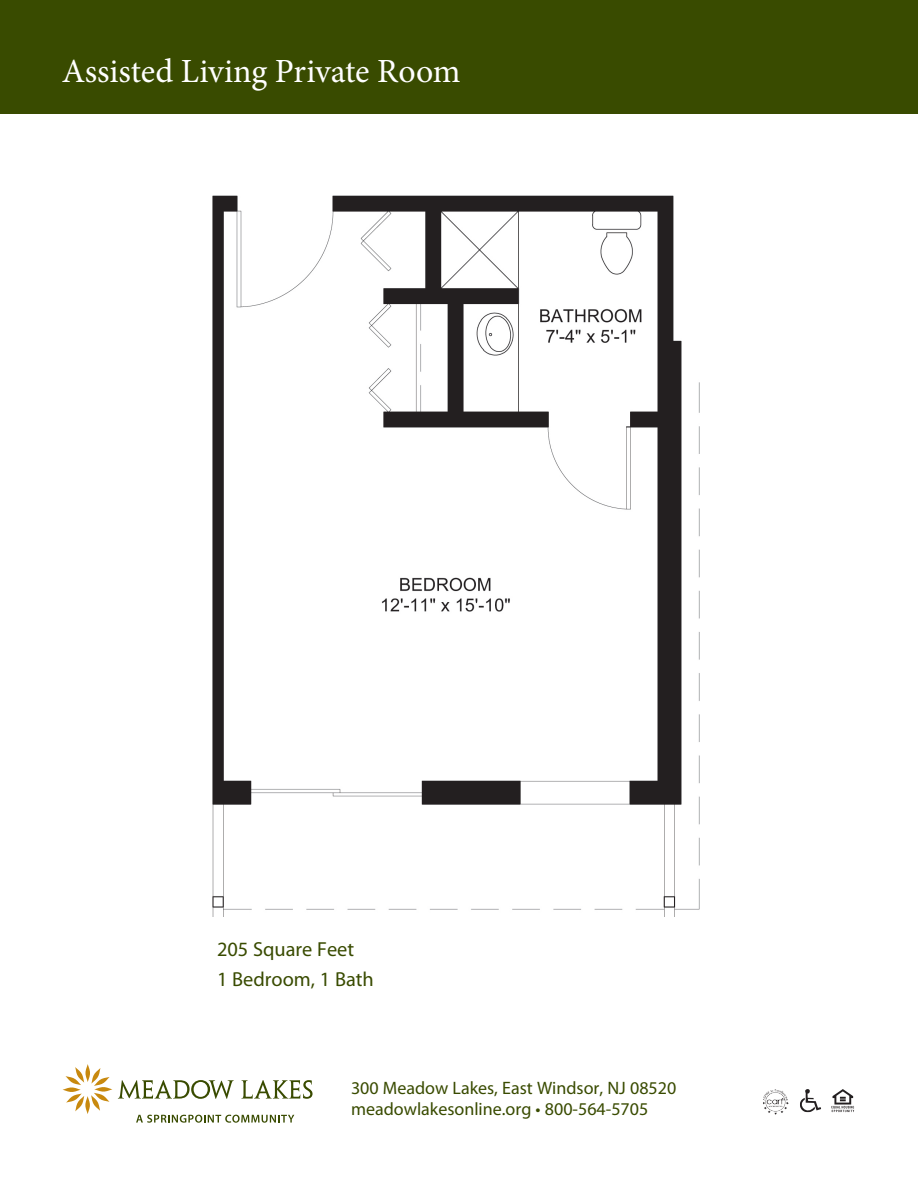
<style>
.page{position:relative;width:918px;height:1188px;background:#fff}
.page>*{position:absolute;margin:0;border:0;box-sizing:border-box;transform-origin:0 0}
.t1{font:33.9px "Minion Pro";letter-spacing:-.005em;color:#fff}
.t2{font:20.4px/29.5px "Myriad Pro";color:#394b00}
.t3{font:18px/21.8px "Myriad Pro";color:#394b00}
</style>
<div class="page">
<div style="left:0;top:0;width:918px;height:114px;background:#394b00"></div>
<svg style="left:85px;top:1064px;width:5px;height:18px"></svg>
<svg style="left:66px;top:1067px;width:18px;height:18px"></svg>
<svg style="left:63px;top:1087px;width:18px;height:5px"></svg>
<svg style="left:66px;top:1094px;width:18px;height:17px"></svg>
<svg style="left:85px;top:1096px;width:5px;height:18px"></svg>
<svg style="left:91px;top:1093px;width:18px;height:18px"></svg>
<svg style="left:94px;top:1087px;width:18px;height:5px"></svg>
<svg style="left:91px;top:1068px;width:19px;height:18px"></svg>
<svg style="left:136px;top:1115px;width:158px;height:8px"></svg>
<svg style="left:118px;top:1080px;width:116px;height:19px"></svg>
<svg style="left:241px;top:1080px;width:72px;height:19px"></svg>
<svg style="left:831px;top:1089px;width:23px;height:23px"></svg>
<svg style="left:800px;top:1089px;width:21px;height:23px"></svg>
<img style="left:763px;top:1089px;width:26px;height:26px">
<img style="left:212px;top:195px;width:488px;height:722px">
<h1 class="t1" style="left:62px;top:48px;width:400px">Assisted Living Private Room</h1>
<p class="t2" style="left:217px;top:934px;width:158px">205 Square Feet<br>1 Bedroom, 1 Bath</p>
<p class="t3" style="left:351px;top:1076px;width:327px">300 Meadow Lakes, East Windsor, NJ 08520 meadowlakesonline.org • 800-564-5705</p>
</div>
